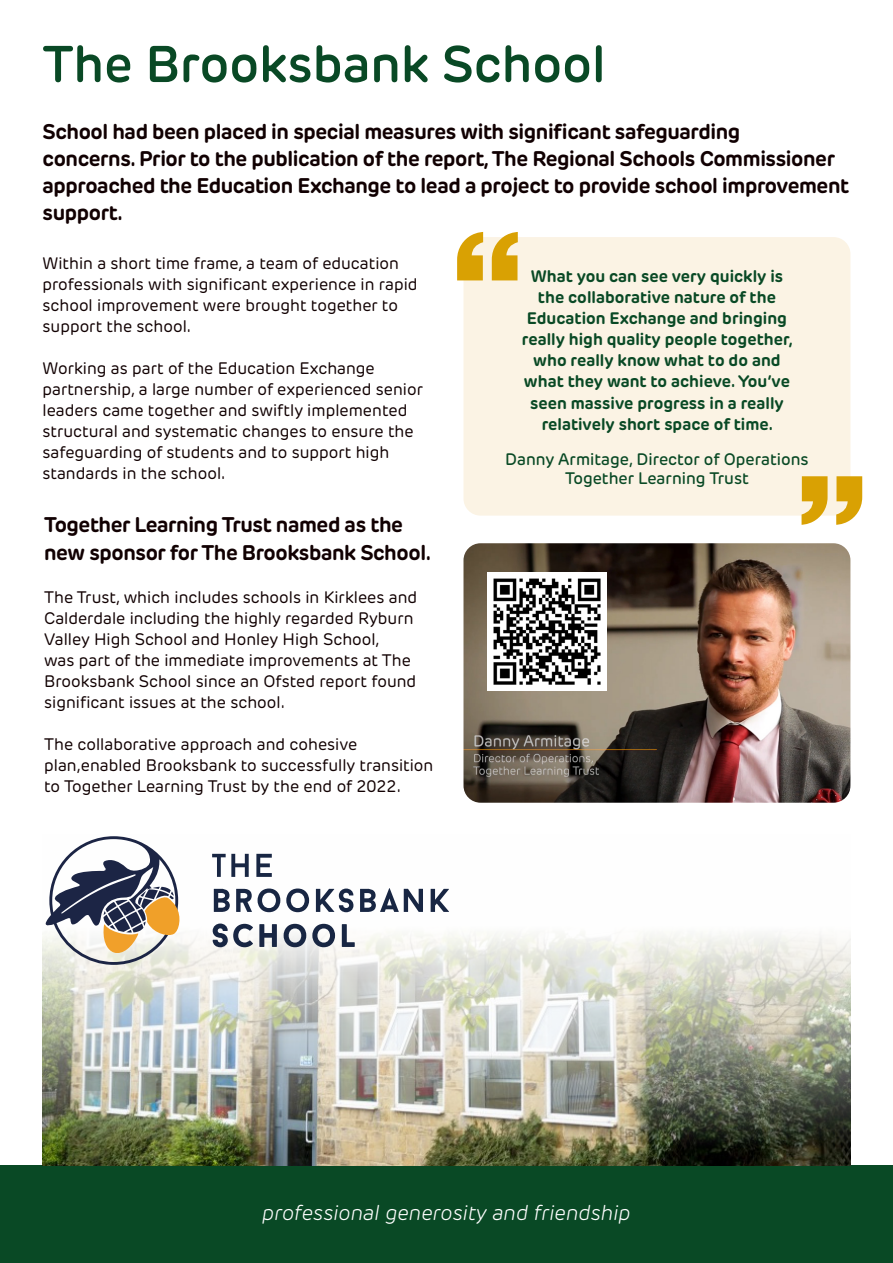
<style>
.page{position:relative;width:893px;height:1263px;background:#fff}
.page>*{position:absolute;margin:0;border:0;box-sizing:border-box;transform-origin:0 0}
.t1{font:600 51px "New Rubrik";color:#094925}
.t2{font:700 21px/27px "New Rubrik";letter-spacing:-.02em;color:#110002}
.t3{font:italic 300 21px "New Rubrik";color:#fff}
.t4{font:16.5px/21px "New Rubrik";color:#110002}
.t5{font:700 16.5px/21px "New Rubrik";color:#094925;text-align:center}
.t6{font:500 16.5px "New Rubrik";color:#094925}
</style>
<div class="page">
<div style="left:0;top:1165px;width:893px;height:98px;background:#094925"></div>
<img style="left:463px;top:543px;width:387px;height:260px">
<div style="left:463px;top:237px;width:387px;height:279px;background:#fbf3e4;border-radius:17px"></div>
<svg style="left:492px;top:232px;width:26px;height:48px"></svg>
<svg style="left:457px;top:232px;width:26px;height:48px"></svg>
<svg style="left:801px;top:476px;width:26px;height:49px"></svg>
<svg style="left:836px;top:476px;width:26px;height:49px"></svg>
<img style="left:43px;top:853px;width:807px;height:312px">
<img style="left:487px;top:572px;width:119px;height:119px">
<svg style="left:45px;top:836px;width:137px;height:129px"></svg>
<svg style="left:212px;top:854px;width:37px;height:23px"></svg>
<svg style="left:256px;top:854px;width:16px;height:23px"></svg>
<svg style="left:214px;top:889px;width:16px;height:23px"></svg>
<svg style="left:236px;top:889px;width:16px;height:23px"></svg>
<svg style="left:258px;top:888px;width:22px;height:24px"></svg>
<svg style="left:286px;top:888px;width:23px;height:24px"></svg>
<svg style="left:316px;top:888px;width:37px;height:24px"></svg>
<svg style="left:360px;top:888px;width:63px;height:24px"></svg>
<svg style="left:431px;top:889px;width:18px;height:23px"></svg>
<svg style="left:213px;top:923px;width:40px;height:24px"></svg>
<svg style="left:259px;top:924px;width:18px;height:23px"></svg>
<svg style="left:284px;top:924px;width:22px;height:23px"></svg>
<svg style="left:312px;top:924px;width:23px;height:23px"></svg>
<svg style="left:342px;top:924px;width:13px;height:23px"></svg>
<p class="t1" style="left:43px;top:33px;width:564px">The Brooksbank School</p>
<p class="t2" style="left:43px;top:118px;width:808px">School had been placed in special measures with significant safeguarding<br>concerns. Prior to the publication of the report, The Regional Schools Commissioner approached the Education Exchange to lead a project to provide school improvement support.</p>
<p class="t4" style="left:43px;top:253px;width:377px">Within a short time frame, a team of education professionals with significant experience in rapid school improvement were brought together to support the school.</p>
<p class="t4" style="left:43px;top:358px;width:382px">Working as part of the Education Exchange partnership, a large number of experienced senior leaders came together and swiftly implemented structural and systematic changes to ensure the safeguarding of students and to support high standards in the school.</p>
<p class="t5" style="left:522px;top:266px;width:272px">What you can see very quickly is the collaborative nature of the<br>Education Exchange and bringing really high quality people together, who really know what to do and what they want to achieve. You’ve seen massive progress in a really relatively short space of time.</p>
<p class="t6" style="left:505px;top:449px;width:305px">Danny Armitage, Director of Operations</p>
<p class="t6" style="left:565px;top:468px;width:185px">Together Learning Trust</p>
<p class="t2" style="left:44px;top:510px;width:388px;line-height:28.5px">Together Learning Trust named as the new sponsor for The Brooksbank School.</p>
<p class="t4" style="left:44px;top:587px;width:375px">The Trust, which includes schools in Kirklees and Calderdale including the highly regarded Ryburn Valley High School and Honley High School,<br>was part of the immediate improvements at The Brooksbank School since an Ofsted report found significant issues at the school.</p>
<p class="t4" style="left:44px;top:734px;width:391px">The collaborative approach and cohesive plan,enabled Brooksbank to successfully transition to Together Learning Trust by the end of 2022.</p>
<p class="t3" style="left:262px;top:1200px;width:370px">professional generosity and friendship</p>
</div>
